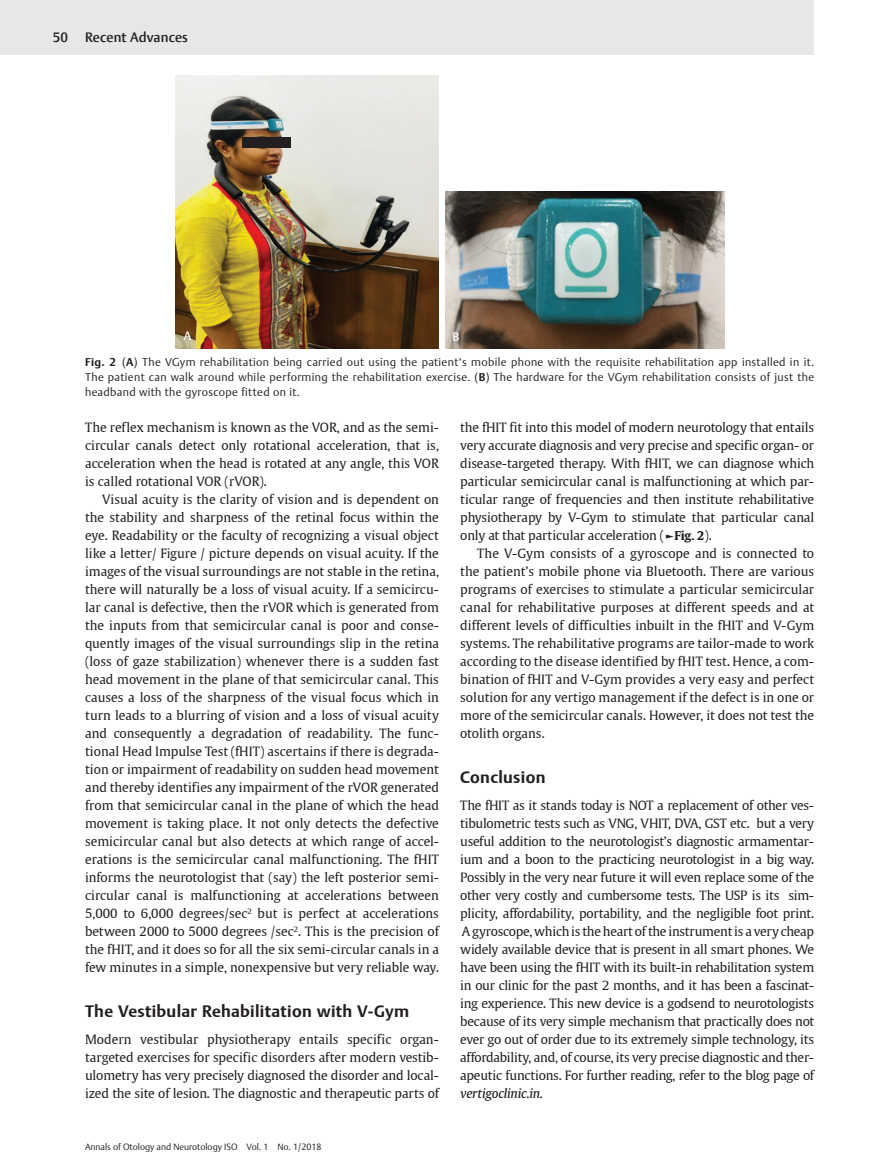
<style>
.page{position:relative;width:878px;height:1175px;background:#fff}
.page>*{position:absolute;margin:0;border:0;box-sizing:border-box;transform-origin:0 0}
.t1{font:700 16.5px "Thieme Argo 2011";letter-spacing:.02em;color:#231f20}
.t2{font:500 13.5px "Thieme Argo 2011";letter-spacing:.01em;color:#231f20}
.Body_Text_Indent{font:12.75px/18px "Thieme Gulliver 2011";color:#231f20;text-align:justify}
.Body_Text{font:12.75px/18px "Thieme Gulliver 2011";letter-spacing:-.01em;color:#231f20;text-align:justify}
.t3{font:500 12px "Thieme Argo 2011";color:#fff}
.Fig_caption{font:300 11.25px/15px "Thieme Argo 2011";letter-spacing:.03em;color:#231f20;text-align:justify}
.t4{font:300 9px "Thieme Argo 2011";color:#231f20}
.s1{font-weight:700}
.s2{font-weight:700;font-size:12.15px}
.s3{font-style:italic}
</style>
<div class="page">
<div style="left:0;top:0;width:814px;height:55px;background:#e6e7e9"></div>
<img style="left:175px;top:76px;width:263px;height:273px">
<img style="left:445px;top:191px;width:279px;height:158px">
<div style="left:242px;top:137px;width:48px;height:11px;background:#231f20"></div>
<p class="t2" style="left:53px;top:28px;width:17px">50</p>
<p class="t2" style="left:85px;top:28px;width:104px">Recent Advances</p>
<p class="t3" style="left:184px;top:328px;width:9px">A</p>
<p class="t3" style="left:452px;top:328px;width:8px">B</p>
<p class="Fig_caption" style="left:85px;top:354px;width:730px"><span class="s1">Fig. 2</span> (<span class="s1">A</span>) The VGym rehabilitation being carried out using the patient‘s mobile phone with the requisite rehabilitation app installed in it.<br>The patient can walk around while performing the rehabilitation exercise. (<span class="s1">B</span>) The hardware for the VGym rehabilitation consists of just the headband with the gyroscope fitted on it.</p>
<p class="Body_Text" style="left:85px;top:417px;width:355px">The reflex mechanism is known as the VOR, and as the semi&shy;circular canals detect only rotational acceleration, that is, acceleration when the head is rotated at any angle, this VOR is called rotational VOR (rVOR).</p>
<p class="Body_Text_Indent" style="left:85px;top:489px;width:355px;text-indent:17px">Visual acuity is the clarity of vision and is dependent on the stability and sharpness of the retinal focus within the eye. Readability or the faculty of recognizing a visual object like a letter/ Figure / picture depends on visual acuity. If the images of the visual surroundings are not stable in the retina, there will naturally be a loss of visual acuity. If a semicircu&shy;lar canal is defective, then the rVOR which is generated from the inputs from that semicircular canal is poor and conse&shy;quently images of the visual surroundings slip in the retina (loss of gaze stabilization) whenever there is a sudden fast head movement in the plane of that semicircular canal. This causes a loss of the sharpness of the visual focus which in turn leads to a blurring of vision and a loss of visual acuity and consequently a degradation of readability. The func&shy;tional Head Impulse Test (fHIT) ascertains if there is degrada&shy;tion or impairment of readability on sudden head movement and thereby identifies any impairment of the rVOR generated from that semicircular canal in the plane of which the head movement is taking place. It not only detects the defective semicircular canal but also detects at which range of accel&shy;erations is the semicircular canal malfunctioning. The fHIT informs the neurotologist that (say) the left posterior semi&shy;circular canal is malfunctioning at accelerations between 5,000 to 6,000 degrees/sec<sup>2</sup> but is perfect at accelerations between 2000 to 5000 degrees /sec<sup>2</sup>. This is the precision of the fHIT, and it does so for all the six semi-circular canals in a few minutes in a simple, nonexpensive but very reliable way.</p>
<h1 class="t1" style="left:85px;top:1000px;width:325px">The Vestibular Rehabilitation with V-Gym</h1>
<p class="Body_Text" style="left:85px;top:1029px;width:355px">Modern vestibular physiotherapy entails specific organ&shy;targeted exercises for specific disorders after modern vestib&shy;ulometry has very precisely diagnosed the disorder and local&shy;ized the site of lesion. The diagnostic and therapeutic parts of</p>
<p class="t4" style="left:85px;top:1140px;width:238px">Annals of Otology and Neurotology ISO Vol. 1 No. 1/2018</p>
<p class="Body_Text" style="left:460px;top:417px;width:355px">the fHIT fit into this model of modern neurotology that entails very accurate diagnosis and very precise and specific organ- or disease-targeted therapy. With fHIT, we can diagnose which particular semicircular canal is malfunctioning at which par&shy;ticular range of frequencies and then institute rehabilitative physiotherapy by V-Gym to stimulate that particular canal only at that particular acceleration (<span class="s2">►Fig. 2</span>).</p>
<p class="Body_Text_Indent" style="left:460px;top:543px;width:355px;text-indent:17px">The V-Gym consists of a gyroscope and is connected to the patient’s mobile phone via Bluetooth. There are various programs of exercises to stimulate a particular semicircular canal for rehabilitative purposes at different speeds and at different levels of difficulties inbuilt in the fHIT and V-Gym systems. The rehabilitative programs are tailor-made to work according to the disease identified by fHIT test. Hence, a com&shy;bination of fHIT and V-Gym provides a very easy and perfect solution for any vertigo management if the defect is in one or more of the semicircular canals. However, it does not test the otolith organs.</p>
<h1 class="t1" style="left:460px;top:766px;width:87px">Conclusion</h1>
<p class="Body_Text" style="left:460px;top:795px;width:355px">The fHIT as it stands today is NOT a replacement of other ves&shy;tibulometric tests such as VNG, VHIT, DVA, GST etc. but a very useful addition to the neurotologist’s diagnostic armamentar&shy;ium and a boon to the practicing neurotologist in a big way.<br>Possibly in the very near future it will even replace some of the other very costly and cumbersome tests. The USP is its sim&shy;plicity, affordability, portability, and the negligible foot print.<br>A gyroscope, which is the heart of the instrument is a very cheap widely available device that is present in all smart phones. We have been using the fHIT with its built-in rehabilitation system in our clinic for the past 2 months, and it has been a fascinat&shy;ing experience. This new device is a godsend to neurotologists because of its very simple mechanism that practically does not ever go out of order due to its extremely simple technology, its affordability, and, of course, its very precise diagnostic and ther&shy;apeutic functions. For further reading, refer to the blog page of <span class="s3">vertigoclinic.in.</span></p>
</div>
